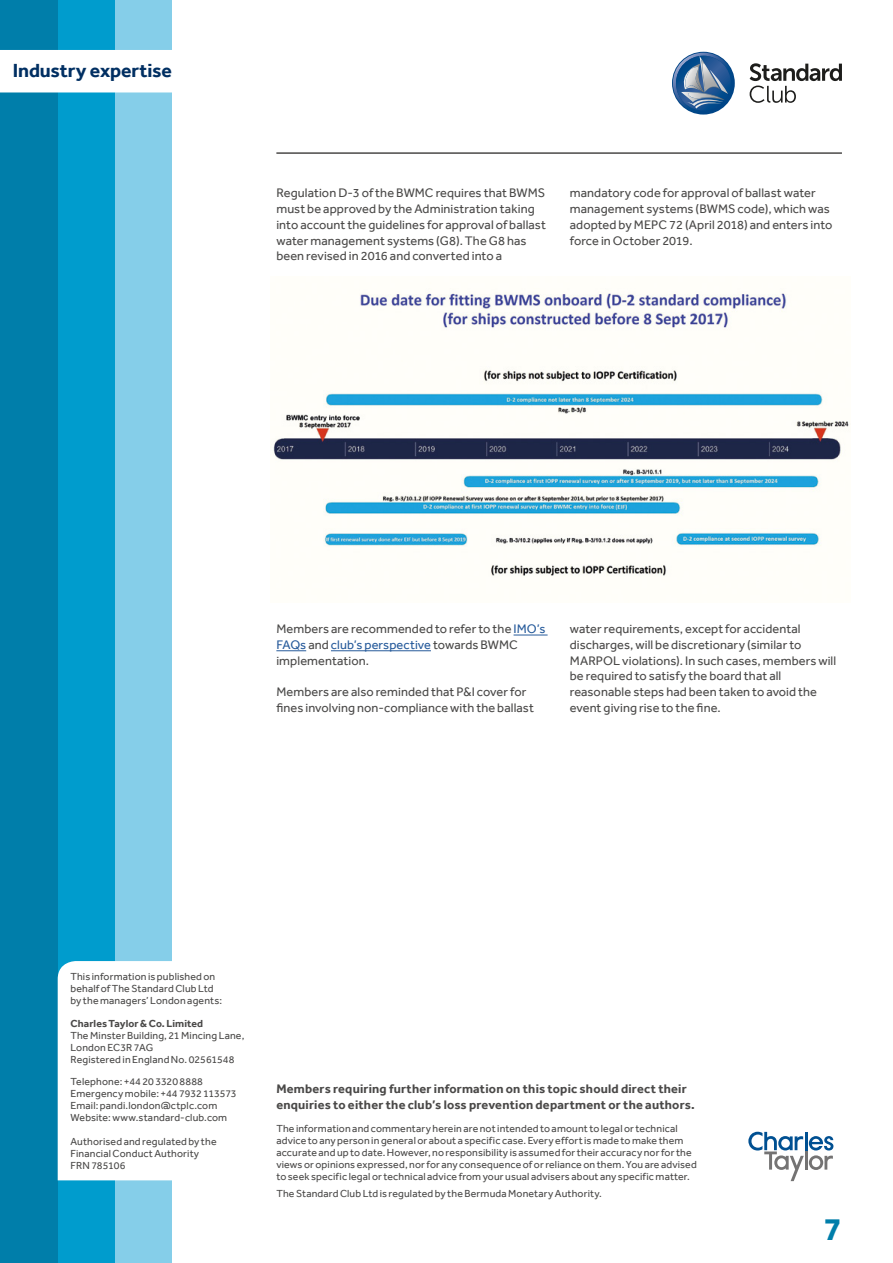
<style>
.page{position:relative;width:893px;height:1263px;background:#fff}
.page>*{position:absolute;margin:0;border:0;box-sizing:border-box;transform-origin:0 0}
.t1{font:700 33px "Effra";color:#007eaa}
.t2{font:700 19.5px "Effra";letter-spacing:-.005em;color:#002f62}
.BodyText{font:12.75px/15.8px "Effra";letter-spacing:.005em;color:#4a4948}
.BodyText-2{font:700 12.75px/15.8px "Effra";letter-spacing:.015em;color:#4a4948}
.AddressText{font:10.5px/12px "Effra";letter-spacing:.015em;color:#4a4948}
.s1{color:#275b9b}
.s2{font-weight:700}
</style>
<div class="page">
<div style="left:114px;top:0;width:57px;height:1263px;background:#85cee9"></div>
<div style="left:57px;top:0;width:57px;height:1263px;background:#009ccd"></div>
<div style="left:0;top:0;width:58px;height:1263px;background:#007eaa"></div>
<svg style="left:750px;top:63px;width:92px;height:40px"></svg>
<svg style="left:673px;top:53px;width:61px;height:61px"></svg>
<img style="left:688px;top:93px;width:33px;height:6px">
<img style="left:684px;top:67px;width:18px;height:24px">
<div style="left:0;top:50px;width:171px;height:42px;background:#fff"></div>
<hr style="left:276px;top:152px;width:566px;height:2px;background:#4a4948">
<svg style="left:748px;top:1132px;width:85px;height:49px"></svg>
<div style="left:58px;top:961px;width:113px;height:219px;background:#fff"></div>
<img style="left:271px;top:290px;width:578px;height:286px">
<hr style="left:514px;top:635px;width:34px;height:1px;background:#275b9b">
<hr style="left:276px;top:650px;width:30px;height:1px;background:#275b9b">
<hr style="left:331px;top:650px;width:100px;height:1px;background:#275b9b">
<h2 class="t2" style="left:13px;top:59px;width:161px">Industry expertise</h2>
<p class="BodyText" style="left:276px;top:185px;width:271px">Regulation D-3 of the BWMC requires that BWMS must be approved by the Administration taking into account the guidelines for approval of ballast water management systems (G8). The G8 has been revised in 2016 and converted into a</p>
<p class="BodyText" style="left:570px;top:185px;width:264px">mandatory code for approval of ballast water management systems (BWMS code), which was adopted by MEPC 72 (April 2018) and enters into force in October 2019.</p>
<p class="BodyText" style="left:276px;top:621px;width:271px">Members are recommended to refer to the <span class="s1">IMO’s<br>FAQs</span> and <span class="s1">club’s perspective</span> towards BWMC implementation.</p>
<p class="BodyText" style="left:276px;top:684px;width:259px">Members are also reminded that P&amp;I cover for fines involving non-compliance with the ballast</p>
<p class="BodyText" style="left:570px;top:621px;width:268px">water requirements, except for accidental discharges, will be discretionary (similar to MARPOL violations). In such cases, members will be required to satisfy the board that all reasonable steps had been taken to avoid the event giving rise to the fine.</p>
<p class="AddressText" style="left:70px;top:970px;width:153px">This information is published on behalf of The Standard Club Ltd by the managers’ London agents:</p>
<p class="AddressText" style="left:70px;top:1017px;width:175px"><span class="s2">Charles Taylor &amp; Co. Limited<br></span>The Minster Building, 21 Mincing Lane,<br>London EC3R 7AG<br>Registered in England No. 02561548</p>
<p class="AddressText" style="left:70px;top:1076px;width:168px">Telephone: +44 20 3320 8888<br>Emergency mobile: +44 7932 113573<br>Email: pandi.london@ctplc.com<br>Website: www.standard-club.com</p>
<p class="AddressText" style="left:70px;top:1136px;width:148px">Authorised and regulated by the<br>Financial Conduct Authority<br>FRN 785106</p>
<p class="BodyText-2" style="left:276px;top:1081px;width:420px">Members requiring further information on this topic should direct their enquiries to either the club’s loss prevention department or the authors.</p>
<p class="AddressText" style="left:276px;top:1122px;width:422px">The information and commentary herein are not intended to amount to legal or technical advice to any person in general or about a specific case. Every effort is made to make them accurate and up to date. However, no responsibility is assumed for their accuracy nor for the views or opinions expressed, nor for any consequence of or reliance on them. You are advised to seek specific legal or technical advice from your usual advisers about any specific matter.</p>
<p class="AddressText" style="left:276px;top:1187px;width:327px">The Standard Club Ltd is regulated by the Bermuda Monetary Authority.</p>
<h1 class="t1" style="left:824px;top:1209px;width:19px">7</h1>
</div>
